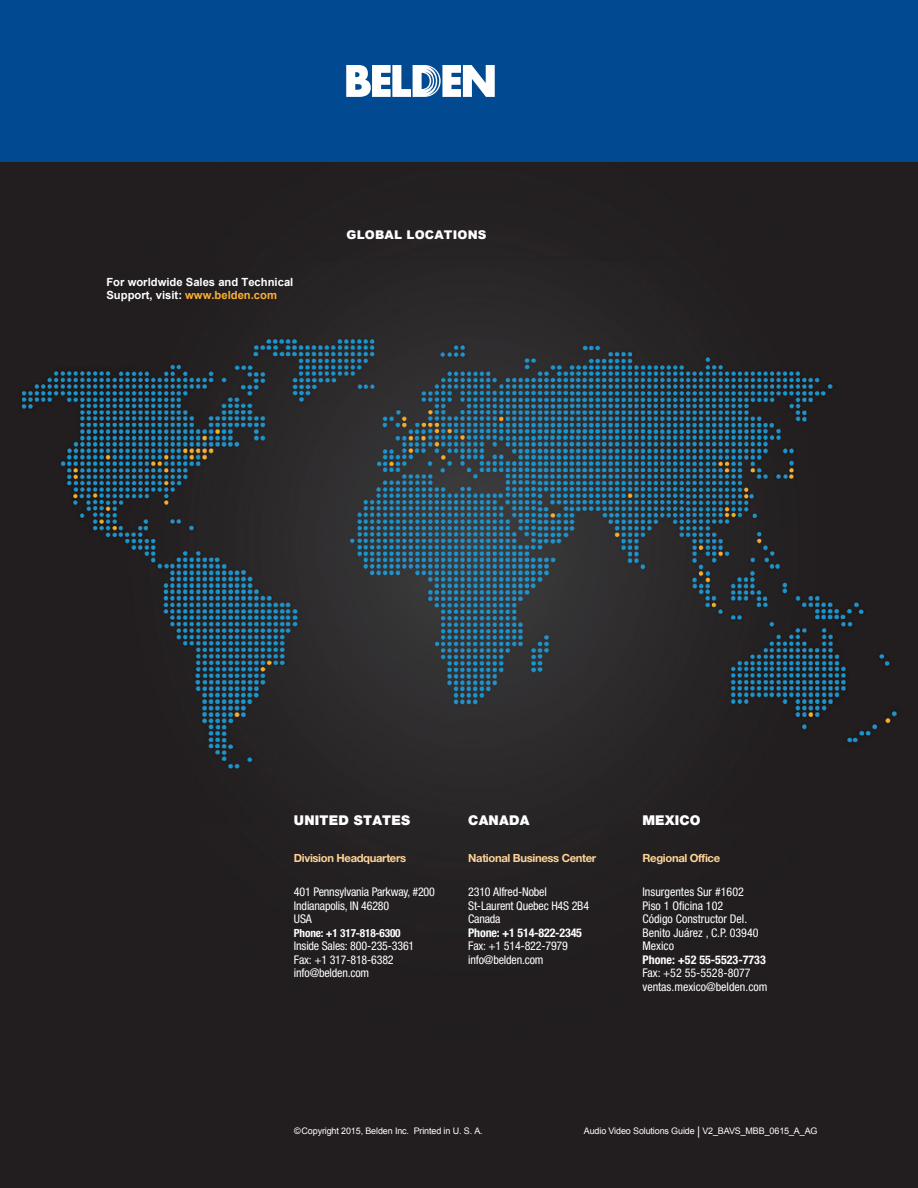
<style>
.page{position:relative;width:918px;height:1188px;background:#fff}
.page>*{position:absolute;margin:0;border:0;box-sizing:border-box;transform-origin:0 0}
.t1{font:900 13.5px "Helvetica Neue LT Std";letter-spacing:.015em;color:#fff}
.t2{font:condensed 12px/13.5px "Helvetica Neue LT Std";letter-spacing:-.015em;color:#fff}
.t3{font:700 condensed 12px "Helvetica Neue LT Std";color:#fff}
.t4{font:900 12px "Arial";letter-spacing:.015em;color:#fff}
.t5{font:700 11.25px/13.5px "Arial";color:#fff}
.t6{font:700 11.25px "Helvetica Neue LT Std";letter-spacing:-.03em;color:#fed497}
.t7{font:700 condensed 11.25px "Helvetica Neue LT Std";letter-spacing:-.015em;color:#fff}
.t8{font:9px "Arial";letter-spacing:-.015em;color:#fff}
.s1{color:#fbb033}
.s2{font-size:12px}
</style>
<div class="page">
<img style="left:0;top:162px;width:918px;height:1026px">
<div style="left:0;top:0;width:918px;height:162px;background:#014990"></div>
<svg style="left:346px;top:65px;width:149px;height:32px"></svg>
<p class="t5" style="left:106px;top:275px;width:188px">For worldwide Sales and Technical<br>Support, visit: <span class="s1">www.belden.com</span></p>
<p class="t4" style="left:347px;top:226px;width:142px">GLOBAL LOCATIONS</p>
<p class="t1" style="left:294px;top:812px;width:118px">UNITED STATES</p>
<p class="t6" style="left:294px;top:851px;width:114px">Division Headquarters</p>
<p class="t2" style="left:294px;top:885px;width:142px">401 Pennsylvania Parkway, #200<br>Indianapolis, IN 46280<br>USA</p>
<p class="t7" style="left:294px;top:926px;width:108px">Phone: +1 317-818-6300</p>
<p class="t2" style="left:294px;top:939px;width:122px">Inside Sales: 800-235-3361<br>Fax: +1 317-818-6382 info@belden.com</p>
<p class="t1" style="left:468px;top:812px;width:63px">CANADA</p>
<p class="t6" style="left:468px;top:851px;width:130px">National Business Center</p>
<p class="t2" style="left:468px;top:885px;width:122px">2310 Alfred-Nobel<br>St-Laurent Quebec H4S 2B4<br>Canada</p>
<p class="t3" style="left:468px;top:925px;width:115px">Phone: +1 514-822-2345</p>
<p class="t2" style="left:468px;top:939px;width:101px">Fax: +1 514-822-7979 info@belden.com</p>
<p class="t1" style="left:642px;top:812px;width:60px">MEXICO</p>
<p class="t6" style="left:642px;top:851px;width:79px">Regional Office</p>
<p class="t2" style="left:642px;top:885px;width:118px">Insurgentes Sur #1602<br>Piso 1 Oficina 102<br>Código Constructor Del.<br>Benito Juárez , C.P. 03940<br>Mexico</p>
<p class="t3" style="left:642px;top:952px;width:125px">Phone: +52 55-5523-7733</p>
<p class="t2" style="left:642px;top:966px;width:127px">Fax: +52 55-5528-8077 ventas.mexico@belden.com</p>
<p class="t8" style="left:294px;top:1125px;width:190px">©Copyright 2015, Belden Inc. Printed in U. S. A.</p>
<p class="t8" style="left:584px;top:1125px;width:235px">Audio Video Solutions Guide <span class="s2">|</span> V2_BAVS_MBB_0615_A_AG</p>
</div>
